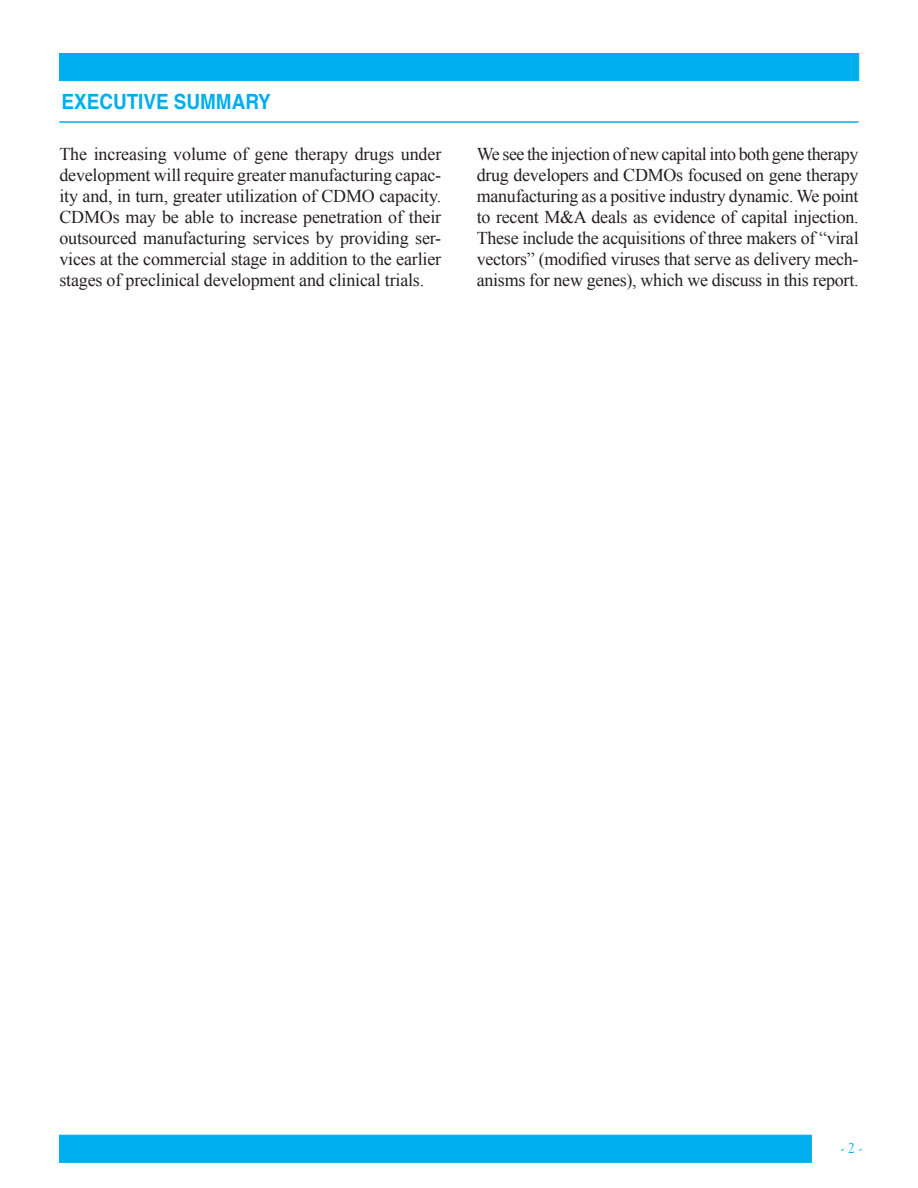
<style>
.page{position:relative;width:918px;height:1188px;background:#fff}
.page>*{position:absolute;margin:0;border:0;box-sizing:border-box;transform-origin:0 0}
.BPOS_Page_Head{font:700 21px "Helvetica";color:#00aeef;scale:.9 1}
.BPOS_Body_Text{font:18px/21px "Times New Roman";letter-spacing:-.01em;color:#231f20;text-align:justify}
.t1{font:15px "Goudy Old Sty";color:#00aeef}
</style>
<div class="page">
<div style="left:59px;top:1135px;width:753px;height:28px;background:#00aeef;border:1px solid #00aeef"></div>
<div style="left:59px;top:53px;width:800px;height:28px;background:#00aeef;border:1px solid #00aeef"></div>
<hr style="left:59px;top:121px;width:800px;height:2px;background:#00aeef">
<p class="BPOS_Page_Head" style="left:62px;top:84px;width:234px">EXECUTIVE SUMMARY</p>
<p class="BPOS_Body_Text" style="left:59px;top:144px;width:383px">The increasing volume of gene therapy drugs under development will require greater manufacturing capac&shy;ity and, in turn, greater utilization of CDMO capacity.<br>CDMOs may be able to increase penetration of their outsourced manufacturing services by providing ser&shy;vices at the commercial stage in addition to the earlier stages of preclinical development and clinical trials.</p>
<p class="BPOS_Body_Text" style="left:477px;top:144px;width:383px">We see the injection of new capital into both gene therapy drug developers and CDMOs focused on gene therapy manufacturing as a positive industry dynamic. We point to recent M&amp;A deals as evidence of capital injection.<br>These include the acquisitions of three makers of “viral vectors” (modified viruses that serve as delivery mech&shy;anisms for new genes), which we discuss in this report.</p>
<p class="t1" style="left:841px;top:1140px;width:22px">- 2 -</p>
</div>
